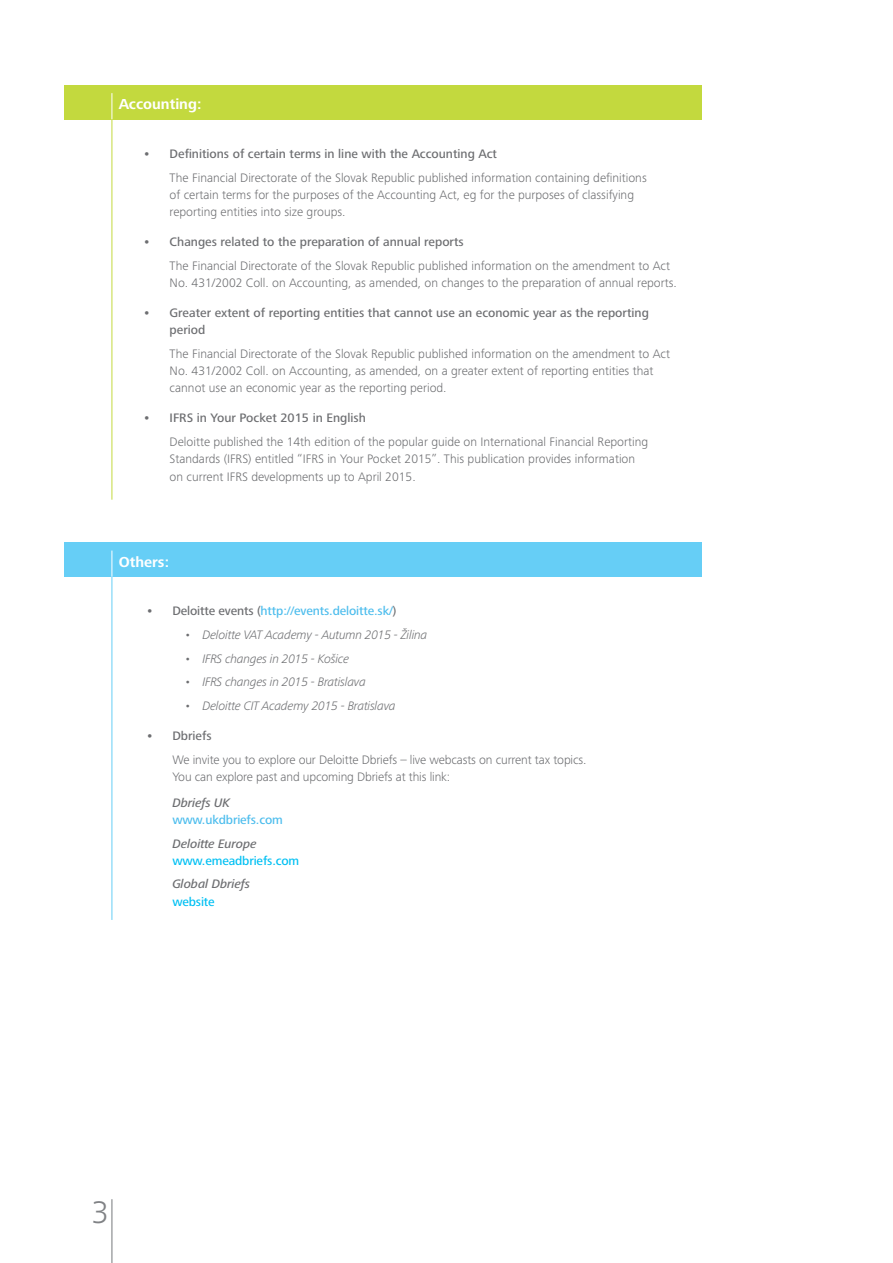
<style>
.page{position:relative;width:893px;height:1263px;background:#fff}
.page>*{position:absolute;margin:0;border:0;box-sizing:border-box;transform-origin:0 0}
.t1{font:300 32.4px "Frutiger Next Pro";color:#808285}
.t2{font:700 15px "Frutiger Next Pro";color:#fff}
.t3{font:300 12.75px/23.7px "Frutiger Next Pro";color:#6d6e71}
.t4{font:italic 300 12.75px "Frutiger Next Pro";letter-spacing:-.02em;color:#6d6e71}
.t5{font:500 12.75px/17.2px "Frutiger Next Pro";color:#6d6e71}
.t6{font:500 12.75px "Frutiger Next Pro";letter-spacing:-.01em;color:#4dbded}
.t7{font:italic 500 12.75px "Frutiger Next Pro";letter-spacing:-.01em;color:#6d6e71}
.t8{font:500 12.75px "Frutiger Next Pro";letter-spacing:-.01em;color:#00c0f3}
.s1{font-size:16.5px}
.s2{font-weight:500}
.s3{font-weight:300;font-size:16.5px}
.s4{font-weight:300;font-size:16.5px;color:#6d6e71}
.s5{color:#6d6e71}
.s6{font-style:normal}
</style>
<div class="page">
<hr style="left:111px;top:1199px;width:1px;height:64px;background:#808285">
<div style="left:64px;top:543px;width:638px;height:34px;background:#66cef6"></div>
<hr style="left:112px;top:563px;width:1px;height:357px;background:#66cef6">
<svg style="left:112px;top:551px;width:1px;height:26px"></svg>
<div style="left:64px;top:85px;width:638px;height:34px;background:#c3d93e"></div>
<hr style="left:112px;top:105px;width:1px;height:395px;background:#c3d93e">
<svg style="left:112px;top:93px;width:1px;height:26px"></svg>
<p class="t2" style="left:119px;top:96px;width:84px">Accounting:</p>
<p class="t3" style="left:170px;top:142px;width:479px;text-indent:-27px"><span class="s1">•</span> <span class="s2">Definitions of certain terms in line with the Accounting Act<br></span>The Financial Directorate of the Slovak Republic published information containing definitions</p>
<p class="t3" style="left:170px;top:186px;width:466px;line-height:17.2px">of certain terms for the purposes of the Accounting Act, eg for the purposes of classifying reporting entities into size groups.</p>
<p class="t3" style="left:170px;top:230px;width:502px;text-indent:-27px"><span class="s1">•</span> <span class="s2">Changes related to the preparation of annual reports<br></span>The Financial Directorate of the Slovak Republic published information on the amendment to Act</p>
<p class="t3" style="left:170px;top:271px;width:509px">No. 431/2002 Coll. on Accounting, as amended, on changes to the preparation of annual reports.</p>
<p class="t5" style="left:170px;top:304px;width:481px;text-indent:-27px"><span class="s3">•</span> Greater extent of reporting entities that cannot use an economic year as the reporting period</p>
<p class="t3" style="left:170px;top:345px;width:502px;line-height:17.2px">The Financial Directorate of the Slovak Republic published information on the amendment to Act<br>No. 431/2002 Coll. on Accounting, as amended, on a greater extent of reporting entities that cannot use an economic year as the reporting period.</p>
<p class="t3" style="left:170px;top:406px;width:480px;text-indent:-27px"><span class="s1">•</span> <span class="s2">IFRS in Your Pocket 2015 in English<br></span>Deloitte published the 14th edition of the popular guide on International Financial Reporting</p>
<p class="t3" style="left:170px;top:450px;width:467px;line-height:17.2px">Standards (IFRS) entitled “IFRS in Your Pocket 2015”. This publication provides information on current IFRS developments up to April 2015.</p>
<p class="t2" style="left:119px;top:553px;width:52px">Others:</p>
<p class="t6" style="left:145px;top:604px;width:253px"><span class="s4">•</span> <span class="s5">Deloitte events (</span>http://events.deloitte.sk/<span class="s5">)</span></p>
<p class="t4" style="left:184px;top:627px;width:244px"><span class="s6">•</span> Deloitte VAT Academy - Autumn 2015 - Žilina</p>
<p class="t4" style="left:184px;top:651px;width:166px"><span class="s6">•</span> IFRS changes in 2015 - Košice</p>
<p class="t4" style="left:184px;top:675px;width:183px"><span class="s6">•</span> IFRS changes in 2015 - Bratislava</p>
<p class="t4" style="left:184px;top:698px;width:213px"><span class="s6">•</span> Deloitte CIT Academy 2015 - Bratislava</p>
<p class="t3" style="left:172px;top:724px;width:416px;text-indent:-27px"><span class="s1">•</span> <span class="s2">Dbriefs<br></span>We invite you to explore our Deloitte Dbriefs – live webcasts on current tax topics.</p>
<p class="t3" style="left:172px;top:765px;width:279px">You can explore past and upcoming Dbriefs at this link:</p>
<p class="t7" style="left:172px;top:795px;width:59px">Dbriefs UK</p>
<p class="t6" style="left:172px;top:812px;width:112px">www.ukdbriefs.com</p>
<p class="t7" style="left:172px;top:836px;width:86px">Deloitte Europe</p>
<p class="t8" style="left:172px;top:853px;width:128px">www.emeadbriefs.com</p>
<p class="t7" style="left:172px;top:877px;width:79px">Global Dbriefs</p>
<p class="t8" style="left:172px;top:894px;width:44px">website</p>
<h1 class="t1" style="left:92px;top:1193px;width:19px">3</h1>
</div>
